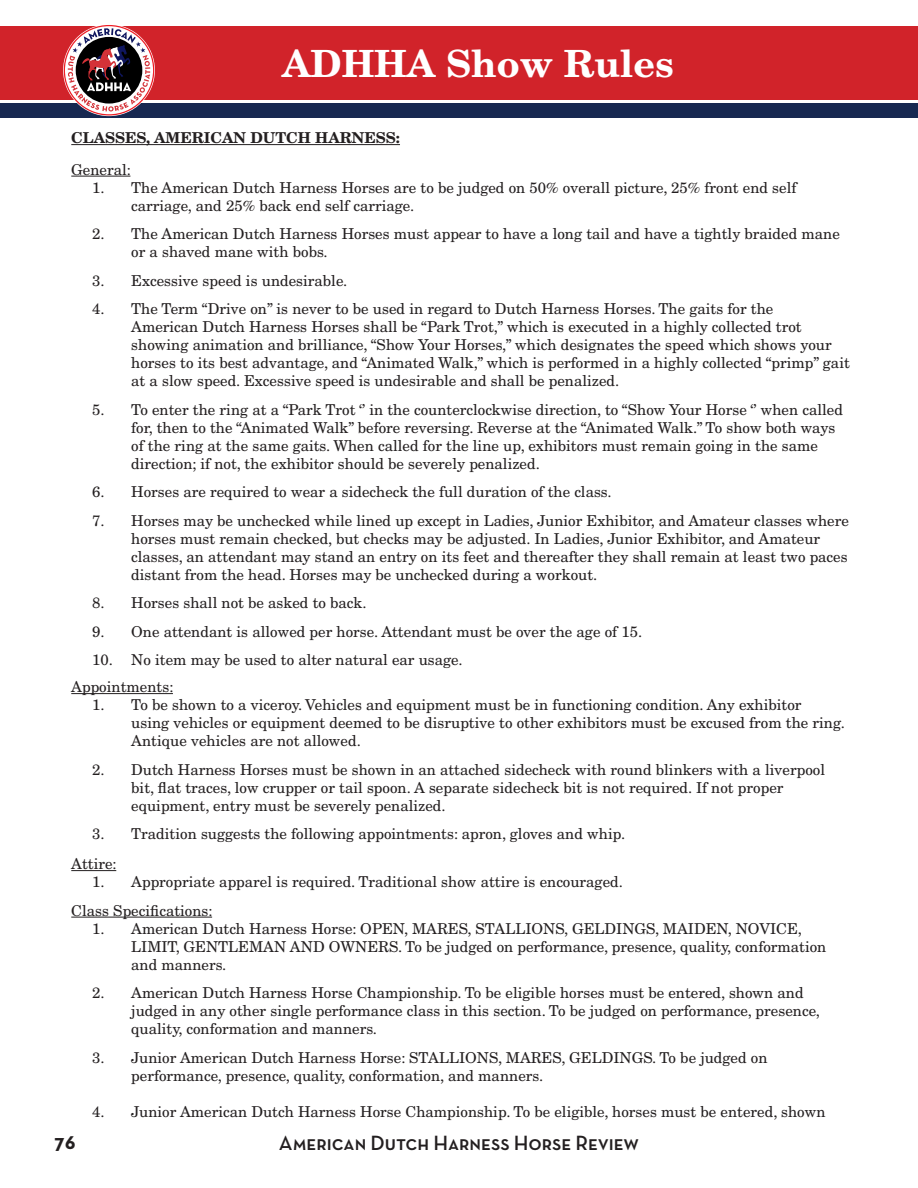
<style>
.page{position:relative;width:918px;height:1188px;background:#fff}
.page>*{position:absolute;margin:0;border:0;box-sizing:border-box;transform-origin:0 0}
.t1{font:700 37.5px "New Century Schlbk";color:#fff}
.t2{font:21px "Neutra Text TFPS Demi SC Alt";color:#231f20}
.t3{font:700 21px "Neutra Text TFPS";color:#231f20}
.t4{font:15px/18px "New Century Schlbk";color:#231f20}
.t5{font:700 15px "New Century Schlbk";color:#231f20}
</style>
<div class="page">
<div style="left:0;top:104px;width:918px;height:14px;background:#172851"></div>
<div style="left:0;top:26px;width:918px;height:74px;background:#d1232a"></div>
<svg style="left:63px;top:24px;width:92px;height:92px"></svg>
<svg style="left:68px;top:28px;width:82px;height:84px"></svg>
<hr style="left:71px;top:144px;width:329px;height:1px;background:#231f20">
<hr style="left:71px;top:176px;width:59px;height:1px;background:#231f20">
<hr style="left:71px;top:693px;width:102px;height:1px;background:#231f20">
<hr style="left:71px;top:870px;width:45px;height:1px;background:#231f20">
<hr style="left:71px;top:917px;width:141px;height:1px;background:#231f20">
<p class="t1" style="left:282px;top:40px;width:393px">ADHHA Show Rules</p>
<p class="t5" style="left:71px;top:128px;width:330px">CLASSES, AMERICAN DUTCH HARNESS:</p>
<p class="t4" style="left:71px;top:160px;width:61px">General:</p>
<p class="t4" style="left:92px;top:178px;width:706px">1. The American Dutch Harness Horses are to be judged on 50% overall picture, 25% front end self</p>
<p class="t4" style="left:131px;top:196px;width:285px">carriage, and 25% back end self carriage.</p>
<p class="t4" style="left:131px;top:225px;width:710px;text-indent:-39px">2. The American Dutch Harness Horses must appear to have a long tail and have a tightly braided mane or a shaved mane with bobs.</p>
<p class="t4" style="left:92px;top:271px;width:257px">3. Excessive speed is undesirable.</p>
<p class="t4" style="left:131px;top:300px;width:720px;text-indent:-39px">4. The Term “Drive on” is never to be used in regard to Dutch Harness Horses. The gaits for the<br>American Dutch Harness Horses shall be “Park Trot,” which is executed in a highly collected trot showing animation and brilliance, “Show Your Horses,” which designates the speed which shows your horses to its best advantage, and “Animated Walk,” which is performed in a highly collected “primp” gait at a slow speed. Excessive speed is undesirable and shall be penalized.</p>
<p class="t4" style="left:131px;top:400px;width:713px;text-indent:-39px">5. To enter the ring at a “Park Trot ‘’ in the counterclockwise direction, to “Show Your Horse ‘’ when called for, then to the “Animated Walk” before reversing. Reverse at the “Animated Walk.” To show both ways of the ring at the same gaits. When called for the line up, exhibitors must remain going in the same direction; if not, the exhibitor should be severely penalized.</p>
<p class="t4" style="left:92px;top:483px;width:521px">6. Horses are required to wear a sidecheck the full duration of the class.</p>
<p class="t4" style="left:131px;top:511px;width:719px;text-indent:-39px">7. Horses may be unchecked while lined up except in Ladies, Junior Exhibitor, and Amateur classes where horses must remain checked, but checks may be adjusted. In Ladies, Junior Exhibitor, and Amateur classes, an attendant may stand an entry on its feet and thereafter they shall remain at least two paces distant from the head. Horses may be unchecked during a workout.</p>
<p class="t4" style="left:92px;top:594px;width:276px">8. Horses shall not be asked to back.</p>
<p class="t4" style="left:92px;top:622px;width:551px">9. One attendant is allowed per horse. Attendant must be over the age of 15.</p>
<p class="t4" style="left:92px;top:651px;width:372px">10. No item may be used to alter natural ear usage.</p>
<p class="t4" style="left:71px;top:678px;width:104px">Appointments:</p>
<p class="t4" style="left:131px;top:696px;width:715px;text-indent:-39px">1. To be shown to a viceroy. Vehicles and equipment must be in functioning condition. Any exhibitor<br>using vehicles or equipment deemed to be disruptive to other exhibitors must be excused from the ring.<br>Antique vehicles are not allowed.</p>
<p class="t4" style="left:131px;top:760px;width:695px;text-indent:-39px">2. Dutch Harness Horses must be shown in an attached sidecheck with round blinkers with a liverpool bit, flat traces, low crupper or tail spoon. A separate sidecheck bit is not required. If not proper equipment, entry must be severely penalized.</p>
<p class="t4" style="left:92px;top:825px;width:534px">3. Tradition suggests the following appointments: apron, gloves and whip.</p>
<p class="t4" style="left:71px;top:855px;width:47px">Attire:</p>
<p class="t4" style="left:92px;top:873px;width:532px">1. Appropriate apparel is required. Traditional show attire is encouraged.</p>
<p class="t4" style="left:71px;top:901px;width:143px">Class Specifications:</p>
<p class="t4" style="left:131px;top:919px;width:697px;text-indent:-39px">1. American Dutch Harness Horse: OPEN, MARES, STALLIONS, GELDINGS, MAIDEN, NOVICE,<br>LIMIT, GENTLEMAN AND OWNERS. To be judged on performance, presence, quality, conformation and manners.</p>
<p class="t4" style="left:131px;top:984px;width:690px;text-indent:-39px">2. American Dutch Harness Horse Championship. To be eligible horses must be entered, shown and judged in any other single performance class in this section. To be judged on performance, presence, quality, conformation and manners.</p>
<p class="t4" style="left:92px;top:1048px;width:677px">3. Junior American Dutch Harness Horse: STALLIONS, MARES, GELDINGS. To be judged on</p>
<p class="t4" style="left:131px;top:1066px;width:413px">performance, presence, quality, conformation, and manners.</p>
<p class="t4" style="left:92px;top:1102px;width:735px">4. Junior American Dutch Harness Horse Championship. To be eligible, horses must be entered, shown</p>
<h2 class="t3" style="left:54px;top:1128px;width:23px">76</h2>
<h2 class="t2" style="left:279px;top:1130px;width:362px">American Dutch Harness Horse Review</h2>
</div>
